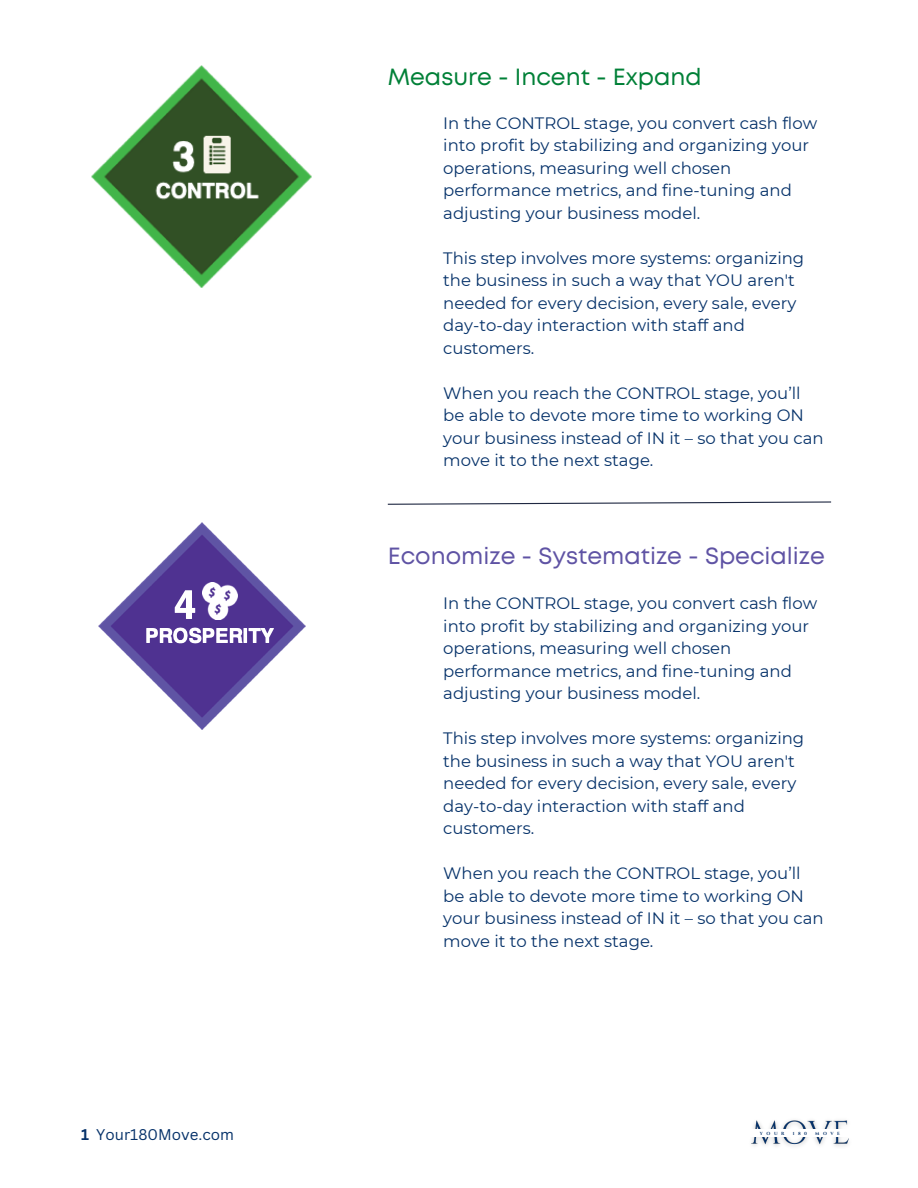
<style>
.page{position:relative;width:918px;height:1188px;background:#fff}
.page>*{position:absolute;margin:0;border:0;box-sizing:border-box;transform-origin:0 0}
.t1{font:23.4px "Mont";color:#5f53a4}
.t2{font:23.4px "Mont";color:#008037}
.t3{font:16.5px/22.5px "Montserrat";color:#06326a}
.t4{font:15.15px "Canva Sans";color:#06326a}
.t5{font:700 4.5px "Cinzel";letter-spacing:.8em;color:#06326a}
.s1{font-weight:700}
</style>
<div class="page">
<img style="left:92px;top:66px;width:219px;height:222px">
<svg style="left:387px;top:501px;width:445px;height:4px"></svg>
<img style="left:98px;top:523px;width:207px;height:207px">
<img style="left:751px;top:1120px;width:98px;height:27px">
<div style="left:749px;top:1130px;width:102px;height:7px;background:#fff"></div>
<p class="t2" style="left:388px;top:68px;width:315px">Measure - Incent - Expand</p>
<h1 class="t3" style="left:443px;top:111px;width:375px">In the CONTROL stage, you convert cash flow into profit by stabilizing and organizing your operations, measuring well chosen performance metrics, and fine-tuning and adjusting your business model.</h1>
<p class="t3" style="left:443px;top:246px;width:362px">This step involves more systems: organizing the business in such a way that YOU aren't needed for every decision, every sale, every day-to-day interaction with staff and customers.</p>
<p class="t3" style="left:443px;top:381px;width:382px">When you reach the CONTROL stage, you’ll be able to devote more time to working ON your business instead of IN it – so that you can move it to the next stage.</p>
<p class="t1" style="left:388px;top:547px;width:439px">Economize - Systematize - Specialize</p>
<h1 class="t3" style="left:443px;top:592px;width:375px">In the CONTROL stage, you convert cash flow into profit by stabilizing and organizing your operations, measuring well chosen performance metrics, and fine-tuning and adjusting your business model.</h1>
<p class="t3" style="left:443px;top:727px;width:362px">This step involves more systems: organizing the business in such a way that YOU aren't needed for every decision, every sale, every day-to-day interaction with staff and customers.</p>
<p class="t3" style="left:443px;top:862px;width:382px">When you reach the CONTROL stage, you’ll be able to devote more time to working ON your business instead of IN it – so that you can move it to the next stage.</p>
<p class="t4" style="left:81px;top:1124px;width:154px"><span class="s1">1</span> Your180Move.com</p>
<p class="t5" style="left:760px;top:1130px;width:26px">YOUR</p>
<p class="t5" style="left:793px;top:1130px;width:16px">180</p>
<p class="t5" style="left:815px;top:1130px;width:26px">MOVE</p>
</div>
